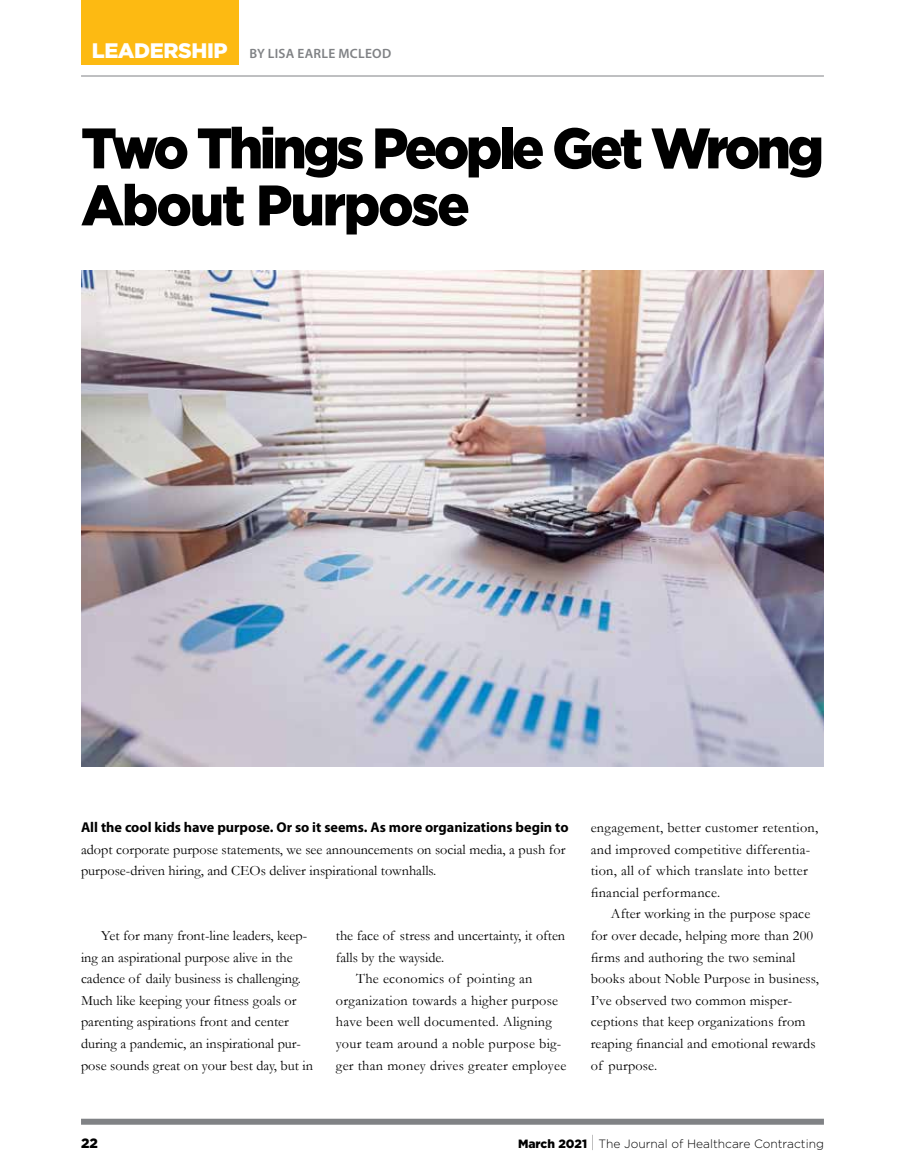
<style>
.page{position:relative;width:905px;height:1175px;background:#fff}
.page>*{position:absolute;margin:0;border:0;box-sizing:border-box;transform-origin:0 0}
.t1{font:900 57px/57px "Gotham HTF";letter-spacing:-.065em;color:#000;scale:.95 1}
.t2{font:14.25px/21.6px "Garamond";letter-spacing:.01em;color:#000}
.t3{font:700 14.25px "Myriad Pro";color:#000}
.t4{font:600 13.5px "Myriad Pro";letter-spacing:.02em;color:#808285}
.t5{font:900 13.5px "Gotham HTF";color:#000}
.t6{font:300 12px "Gotham HTF";color:#000}
.s1{font-family:"Gotham HTF";font-weight:900;font-size:21px;color:#fff}
.s2{font-weight:900}
.s3{font-weight:100;font-size:16.5px}
</style>
<div class="page">
<hr style="left:81px;top:76px;width:743px;height:1px;background:#808285">
<div style="left:81px;top:0;width:157px;height:65px;background:#fdba12"></div>
<img style="left:81px;top:270px;width:743px;height:496px">
<div style="left:81px;top:1118px;width:743px;height:6px;background:#808285"></div>
<p class="t4" style="left:92px;top:46px;width:301px"><span class="s1">LEADERSHIP</span> BY LISA EARLE MCLEOD</p>
<h1 class="t1" style="left:81px;top:118px;width:783px">Two Things People Get Wrong<br>About Purpose</h1>
<p class="t3" style="left:81px;top:819px;width:489px">All the cool kids have purpose. Or so it seems. As more organizations begin to</p>
<p class="t2" style="left:81px;top:838px;width:486px">adopt corporate purpose statements, we see announcements on social media, a push for purpose-driven hiring, and CEOs deliver inspirational townhalls.</p>
<p class="t2" style="left:81px;top:924px;width:233px;text-indent:20px">Yet for many front-line leaders, keep&shy;ing an aspirational purpose alive in the cadence of daily business is challenging.<br>Much like keeping your fitness goals or parenting aspirations front and center during a pandemic, an inspirational pur&shy;pose sounds great on your best day, but in</p>
<p class="t2" style="left:336px;top:924px;width:231px">the face of stress and uncertainty, it often</p>
<p class="t2" style="left:336px;top:946px;width:110px">falls by the wayside.</p>
<p class="t2" style="left:356px;top:967px;width:178px">The economics of pointing an</p>
<p class="t2" style="left:336px;top:989px;width:224px">organization towards a higher purpose</p>
<p class="t2" style="left:336px;top:1011px;width:217px">have been well documented. Aligning</p>
<p class="t2" style="left:336px;top:1032px;width:227px">your team around a noble purpose big-</p>
<p class="t2" style="left:336px;top:1054px;width:232px">ger than money drives greater employee</p>
<p class="t2" style="left:590px;top:816px;width:229px">engagement, better customer retention, and improved competitive differentia&shy;tion, all of which translate into better financial performance.</p>
<p class="t2" style="left:590px;top:903px;width:230px;text-indent:20px">After working in the purpose space for over decade, helping more than 200 firms and authoring the two seminal books about Noble Purpose in business, I’ve observed two common misper&shy;ceptions that keep organizations from reaping financial and emotional rewards of purpose.</p>
<p class="t5" style="left:81px;top:1135px;width:18px">22</p>
<p class="t6" style="left:518px;top:1137px;width:307px"><span class="s2">March 2021</span> <span class="s3">|</span> The Journal of Healthcare Contracting</p>
</div>
